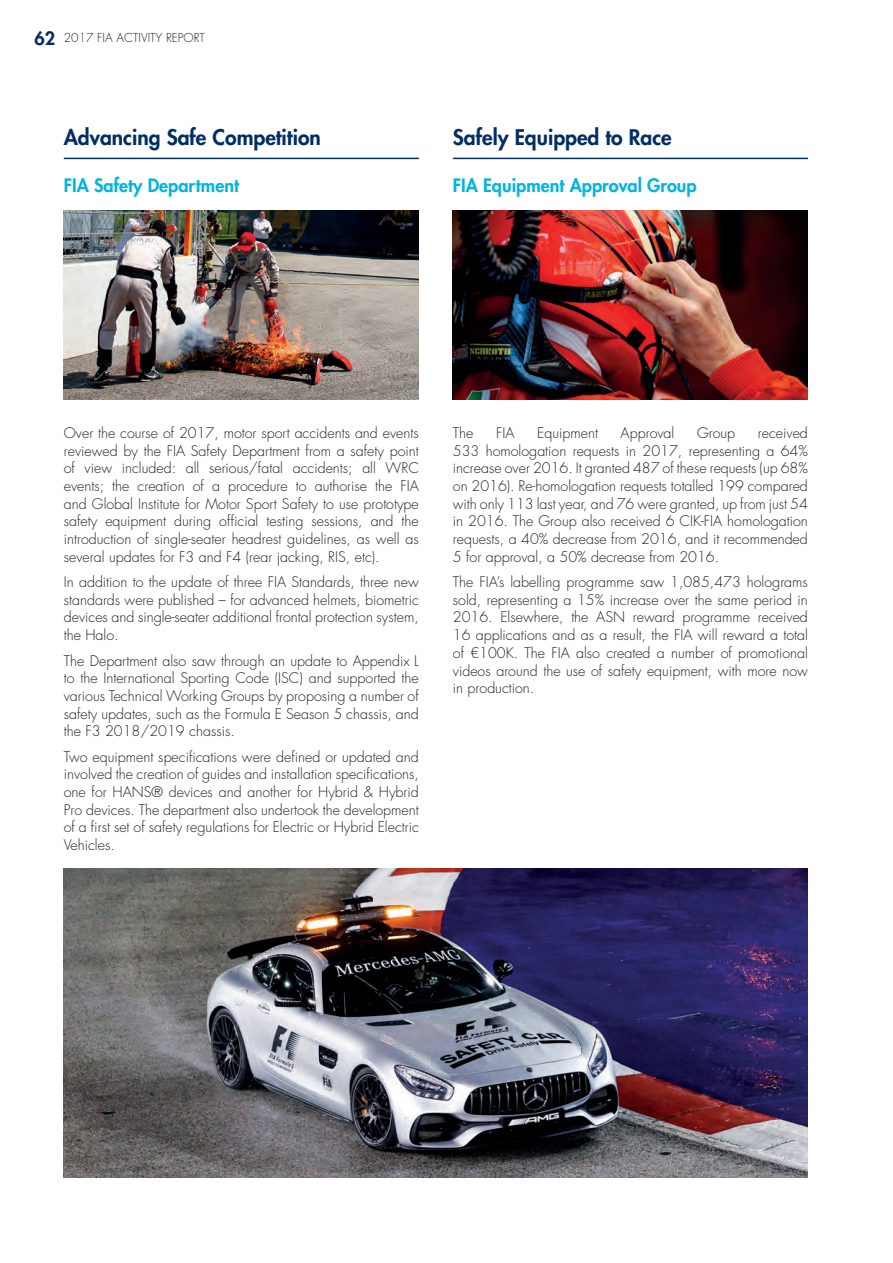
<style>
.page{position:relative;width:893px;height:1263px;background:#fff}
.page>*{position:absolute;margin:0;border:0;box-sizing:border-box;transform-origin:0 0}
.t1{font:800 21px "Futura Std";color:#002d66}
.t2{font:800 18px "Futura Std";color:#02b4e2}
.t3{font:300 14.25px/17.7px "Futura Std";color:#231f20;text-align:justify}
.t4{font:300 12px "Futura Std";color:#231f20}
.s1{font-weight:800;font-size:18px;color:#002d66}
</style>
<div class="page">
<hr style="left:64px;top:158px;width:355px;height:1px;background:#002d66">
<hr style="left:453px;top:158px;width:355px;height:1px;background:#002d66">
<img style="left:64px;top:210px;width:355px;height:190px">
<img style="left:64px;top:868px;width:744px;height:310px">
<img style="left:453px;top:210px;width:355px;height:190px">
<p class="t4" style="left:34px;top:30px;width:172px"><span class="s1">62</span> 2017 FIA ACTIVITY REPORT</p>
<h1 class="t1" style="left:64px;top:124px;width:259px">Advancing Safe Competition</h1>
<p class="t2" style="left:64px;top:173px;width:177px">FIA Safety Department</p>
<h1 class="t1" style="left:453px;top:124px;width:220px">Safely Equipped to Race</h1>
<p class="t2" style="left:453px;top:173px;width:245px">FIA Equipment Approval Group</p>
<p class="t3" style="left:64px;top:424px;width:357px">Over the course of 2017, motor sport accidents and events reviewed by the FIA Safety Department from a safety point of view included: all serious/fatal accidents; all WRC events; the creation of a procedure to authorise the FIA and Global Institute for Motor Sport Safety to use prototype safety equipment during official testing sessions, and the introduction of single-seater headrest guidelines, as well as several updates for F3 and F4 (rear jacking, RIS, etc).</p>
<p class="t3" style="left:64px;top:573px;width:357px">In addition to the update of three FIA Standards, three new standards were published – for advanced helmets, biometric devices and single-seater additional frontal protection system, the Halo.</p>
<p class="t3" style="left:64px;top:652px;width:357px">The Department also saw through an update to Appendix L to the International Sporting Code (ISC) and supported the various Technical Working Groups by proposing a number of safety updates, such as the Formula E Season 5 chassis, and the F3 2018/2019 chassis.</p>
<p class="t3" style="left:64px;top:748px;width:357px">Two equipment specifications were defined or updated and involved the creation of guides and installation specifications, one for HANS® devices and another for Hybrid &amp; Hybrid Pro devices. The department also undertook the development of a first set of safety regulations for Electric or Hybrid Electric Vehicles.</p>
<p class="t3" style="left:453px;top:424px;width:357px;text-indent:305px">received 533 homologation requests in 2017, representing a 64% increase over 2016. It granted 487 of these requests (up 68% on 2016). Re-homologation requests totalled 199 compared with only 113 last year, and 76 were granted, up from just 54 in 2016. The Group also received 6 CIK-FIA homologation requests, a 40% decrease from 2016, and it recommended 5 for approval, a 50% decrease from 2016.</p>
<p class="t3" style="left:453px;top:573px;width:357px">The FIA’s labelling programme saw 1,085,473 holograms sold, representing a 15% increase over the same period in 2016. Elsewhere, the ASN reward programme received 16 applications and as a result, the FIA will reward a total of €100K. The FIA also created a number of promotional videos around the use of safety equipment, with more now in production.</p>
<p class="t3" style="left:453px;top:424px;width:22px">The</p>
<p class="t3" style="left:496px;top:424px;width:20px">FIA</p>
<p class="t3" style="left:537px;top:424px;width:62px">Equipment</p>
<p class="t3" style="left:621px;top:424px;width:55px">Approval</p>
<p class="t3" style="left:697px;top:424px;width:40px">Group</p>
</div>
